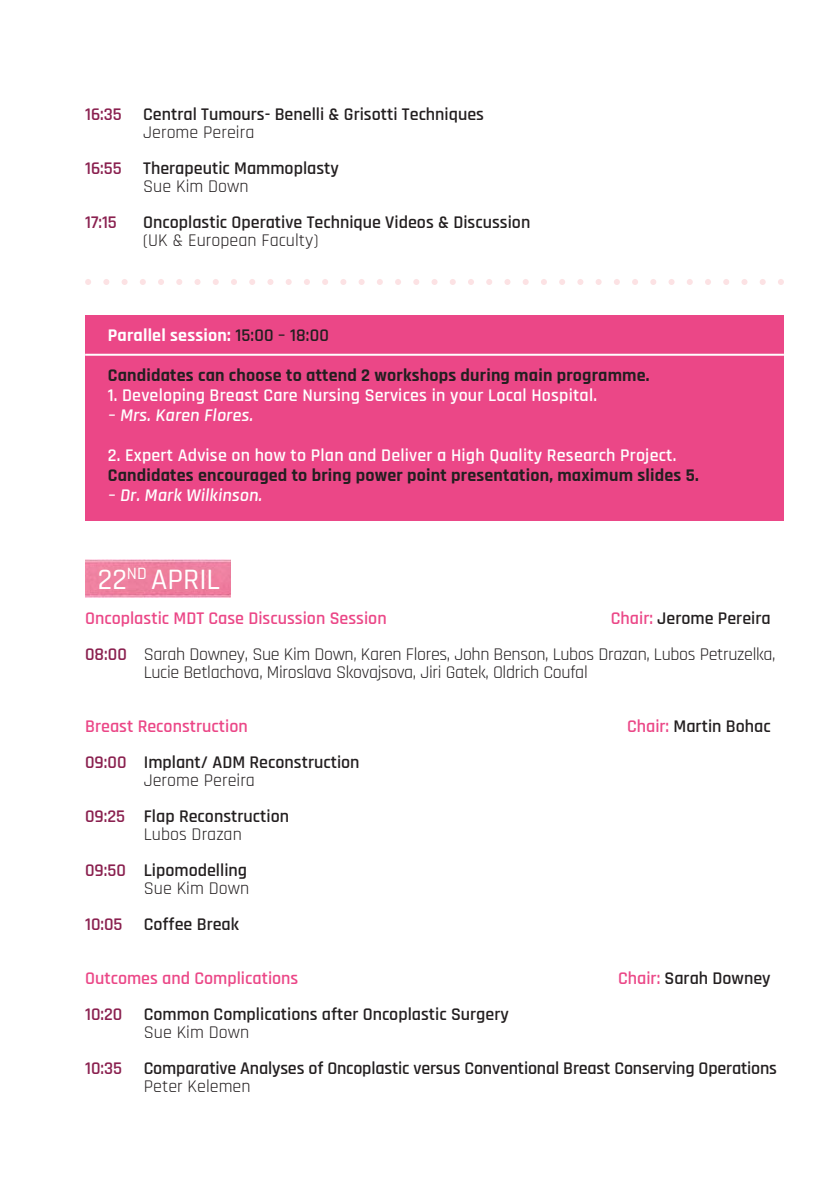
<style>
.page{position:relative;width:840px;height:1191px;background:#fff}
.page>*{position:absolute;margin:0;border:0;box-sizing:border-box;transform-origin:0 0}
.t1{font:500 30px "Rajdhani";color:#fff}
.t2{font:600 18px/18px "Rajdhani";color:#231f20}
.t3{font:18px/36px "Rajdhani";letter-spacing:-.02em;color:#231f20;text-align:right}
.t4{font:600 18px "Rajdhani";letter-spacing:.01em;color:#fff}
.t5{font:700 18px "Rajdhani";letter-spacing:.01em;color:#231f20}
.t6{font:600 18px "Rajdhani";color:#eb4787}
.t7{font:700 18px "Rajdhani";letter-spacing:.01em;color:#fff}
.t8{font:18px "Rajdhani";color:#231f20}
.t9{font:600 18px "Rajdhani";color:#8a204f}
.s1{color:#8a204f}
.s2{font-weight:400}
.s3{font-weight:600;color:#231f20}
.s4{font-weight:600;color:#eb4787}
.s5{font-weight:600}
.s6{font-weight:600;color:#8a204f}
.s7{color:#eb4787}
</style>
<div class="page">
<svg style="left:85px;top:279px;width:698px;height:6px"></svg>
<div style="left:85px;top:315px;width:698px;height:205px;background:#eb4787"></div>
<hr style="left:85px;top:354px;width:698px;height:2px;background:#fff">
<img style="left:85px;top:559px;width:145px;height:38px">
<p class="t2" style="left:143px;top:106px;width:342px;text-indent:-58px"><span class="s1">16:35</span> Central Tumours- Benelli &amp; Grisotti Techniques<br><span class="s2">Jerome Pereira</span></p>
<p class="t2" style="left:143px;top:160px;width:197px;text-indent:-58px"><span class="s1">16:55</span> Therapeutic Mammoplasty<br><span class="s2">Sue Kim Down</span></p>
<p class="t9" style="left:85px;top:211px;width:33px">17:15</p>
<p class="t2" style="left:143px;top:214px;width:388px">Oncoplastic Operative Technique Videos &amp; Discussion</p>
<p class="t8" style="left:143px;top:229px;width:177px">(UK &amp; European Faculty)</p>
<p class="t7" style="left:108px;top:324px;width:222px">Parallel session: <span class="s3">15:00 – 18:00</span></p>
<p class="t5" style="left:108px;top:364px;width:543px">Candidates can choose to attend 2 workshops during main programme.</p>
<p class="t4" style="left:108px;top:384px;width:490px">1. Developing Breast Care Nursing Services in your Local Hospital.</p>
<p class="t4" style="left:108px;top:404px;width:149px">– Mrs. Karen Flores.</p>
<p class="t4" style="left:108px;top:444px;width:569px">2. Expert Advise on how to Plan and Deliver a High Quality Research Project.</p>
<p class="t5" style="left:108px;top:464px;width:592px">Candidates encouraged to bring power point presentation, maximum slides 5.</p>
<p class="t4" style="left:108px;top:484px;width:158px">– Dr. Mark Wilkinson.</p>
<h1 class="t1" style="left:98px;top:561px;width:124px">22<sup>ND</sup> APRIL</h1>
<p class="t3" style="left:85px;top:600px;width:691px"><span class="s4">Chair:</span> <span class="s5">Jerome Pereira<br></span><span class="s6">08:00</span> Sarah Downey, Sue Kim Down, Karen Flores, John Benson, Lubos Drazan, Lubos Petruzelka,</p>
<p class="t3" style="left:144px;top:654px;width:445px">Lucie Betlachova, Miroslava Skovajsova, Jiri Gatek, Oldrich Coufal</p>
<p class="t6" style="left:85px;top:715px;width:164px">Breast Reconstruction</p>
<p class="t2" style="left:626px;top:717px;width:145px"><span class="s7">Chair:</span> Martin Bohac</p>
<p class="t2" style="left:144px;top:753px;width:217px;text-indent:-59px"><span class="s1">09:00</span> Implant/ ADM Reconstruction<br><span class="s2">Jerome Pereira</span></p>
<p class="t2" style="left:144px;top:807px;width:147px;text-indent:-59px"><span class="s1">09:25</span> Flap Reconstruction<br><span class="s2">Lubos Drazan</span></p>
<p class="t2" style="left:85px;top:861px;width:165px;text-align:right"><span class="s1">09:50</span> Lipomodelling<br><span class="s2">Sue Kim Down</span></p>
<p class="t2" style="left:85px;top:915px;width:155px"><span class="s1">10:05</span> Coffee Break</p>
<p class="t6" style="left:85px;top:607px;width:303px">Oncoplastic MDT Case Discussion Session</p>
<p class="t6" style="left:85px;top:967px;width:215px">Outcomes and Complications</p>
<p class="t2" style="left:617px;top:969px;width:154px"><span class="s7">Chair:</span> Sarah Downey</p>
<p class="t2" style="left:144px;top:1005px;width:366px;text-indent:-59px"><span class="s1">10:20</span> Common Complications after Oncoplastic Surgery<br><span class="s2">Sue Kim Down</span></p>
<p class="t2" style="left:144px;top:1059px;width:634px;text-indent:-59px"><span class="s1">10:35</span> Comparative Analyses of Oncoplastic versus Conventional Breast Conserving Operations<br><span class="s2">Peter Kelemen</span></p>
</div>
